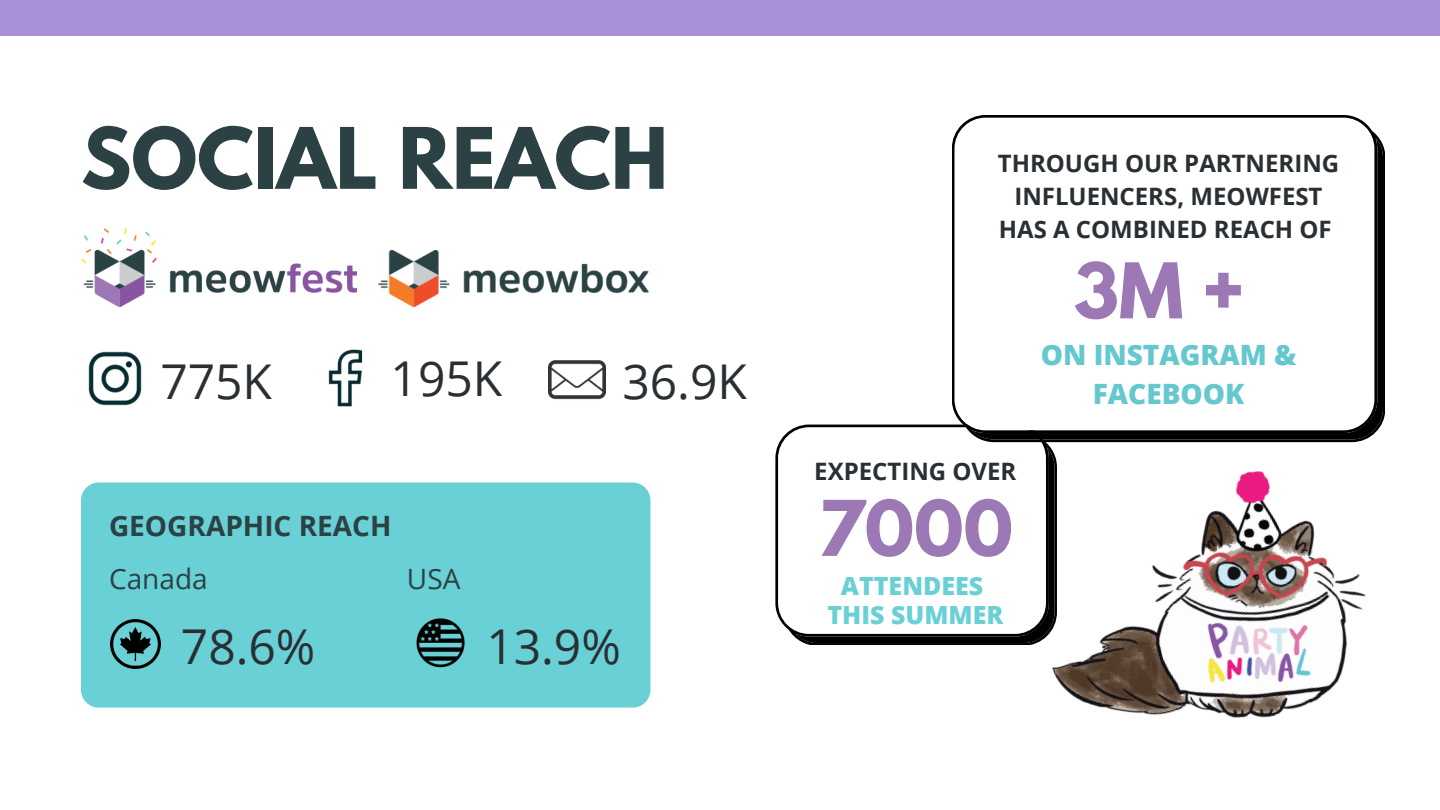
<style>
.page{position:relative;width:1440px;height:810px;background:#fff}
.page>*{position:absolute;margin:0;border:0;box-sizing:border-box;transform-origin:0 0}
.t1{font:700 75px "League Spartan";color:#2c4143}
.t2{font:700 68px "League Spartan";color:#9c78b4}
.t3{font:48px "Open Sans";color:#292f33}
.t4{font:800 28px "Open Sans";color:#64c8ce}
.t5{font:700 28px "Open Sans";color:#2c4143}
.t6{font:28px "Open Sans";color:#2c4143}
.t7{font:800 25px/28.5px "Open Sans";color:#69d0d6;text-align:center}
.t8{font:700 24px/33px "Open Sans";color:#292f33;text-align:center}
</style>
<div class="page">
<img style="left:1052px;top:442px;width:314px;height:276px">
<img style="left:379px;top:250px;width:269px;height:57px">
<img style="left:81px;top:228px;width:276px;height:79px">
<div style="left:0;top:0;width:1440px;height:35px;background:#aa90d7"></div>
<svg style="left:775px;top:425px;width:282px;height:220px"></svg>
<svg style="left:952px;top:115px;width:433px;height:327px"></svg>
<div style="left:81px;top:483px;width:569px;height:225px;background:#69d0d6;border-radius:18px"></div>
<img style="left:88px;top:351px;width:54px;height:55px">
<img style="left:328px;top:349px;width:35px;height:58px">
<img style="left:548px;top:360px;width:58px;height:40px">
<img style="left:111px;top:619px;width:49px;height:50px">
<img style="left:416px;top:618px;width:49px;height:50px">
<h1 class="t1" style="left:81px;top:121px;width:589px">SOCIAL REACH</h1>
<h3 class="t3" style="left:160px;top:348px;width:113px">775K</h3>
<h3 class="t3" style="left:391px;top:345px;width:113px">195K</h3>
<h3 class="t3" style="left:622px;top:348px;width:126px">36.9K</h3>
<p class="t5" style="left:109px;top:506px;width:284px">GEOGRAPHIC REACH</p>
<p class="t6" style="left:109px;top:559px;width:100px">Canada</p>
<p class="t6" style="left:407px;top:559px;width:55px">USA</p>
<h3 class="t3" style="left:181px;top:613px;width:136px">78.6%</h3>
<h3 class="t3" style="left:486px;top:612px;width:136px">13.9%</h3>
<p class="t8" style="left:998px;top:146px;width:343px">THROUGH OUR PARTNERING<br>INFLUENCERS, MEOWFEST<br>HAS A COMBINED REACH OF</p>
<h2 class="t2" style="left:1074px;top:257px;width:173px">3M +</h2>
<p class="t4" style="left:1041px;top:335px;width:257px">ON INSTAGRAM &amp;</p>
<p class="t8" style="left:814px;top:454px;width:204px">EXPECTING OVER</p>
<h2 class="t2" style="left:818px;top:495px;width:197px">7000</h2>
<p class="t7" style="left:828px;top:572px;width:177px">ATTENDEES<br>THIS SUMMER</p>
<p class="t4" style="left:1093px;top:374px;width:153px">FACEBOOK</p>
</div>
